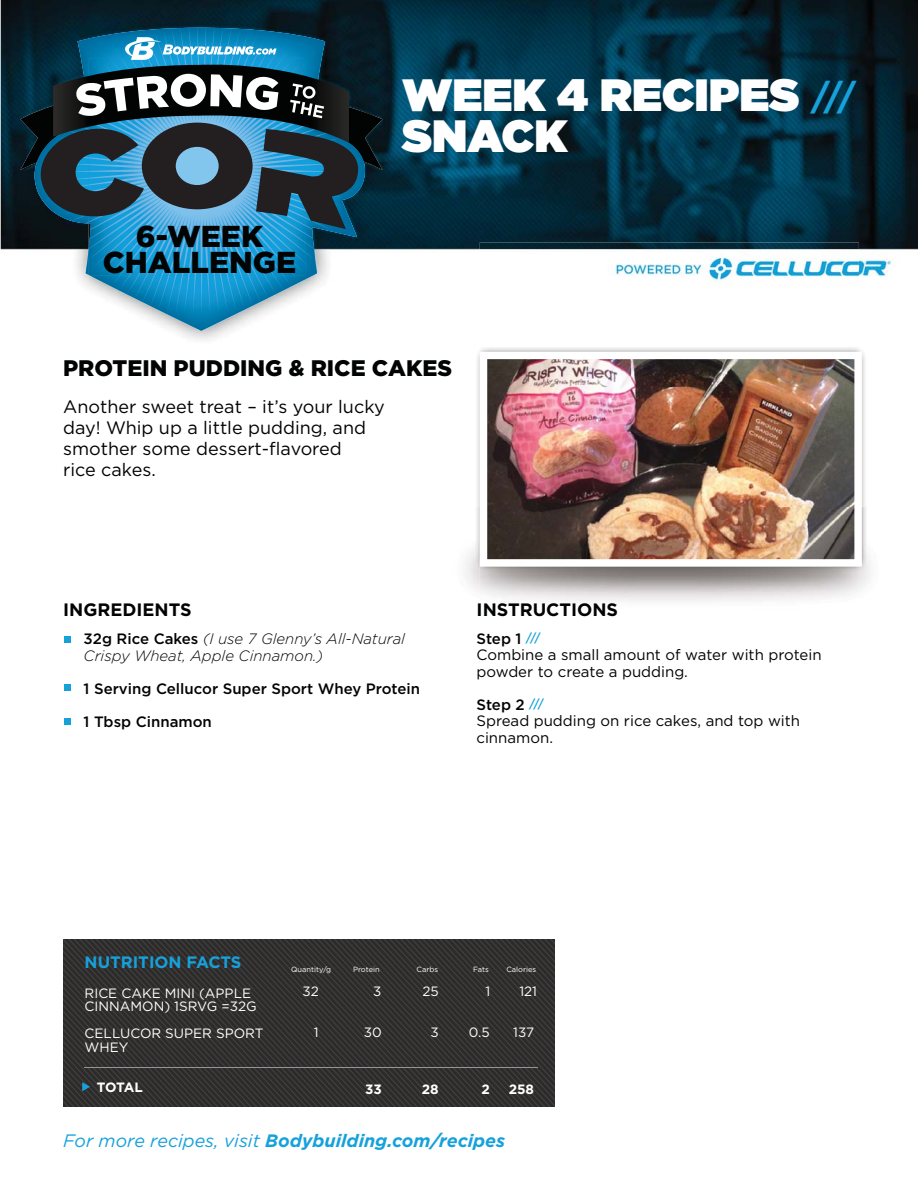
<style>
.page{position:relative;width:918px;height:1188px;background:#fff}
.page>*{position:absolute;margin:0;border:0;box-sizing:border-box;transform-origin:0 0}
.t1{font:900 45.3px/40.7px "Gotham";color:#fff}
.t2{font:900 30.15px/26.2px "Gotham";color:#020303;text-align:center}
.t3{font:900 22.5px "Gotham";color:#020303}
.t4{font:18px/21px "Gotham";color:#020303}
.t5{font:italic 700 18px "Gotham";color:#16a1db}
.t6{font:700 18px "Gotham";color:#020303}
.t7{font:700 16.5px "Gotham";color:#16a1db}
.t8{font:15px/16.5px "Gotham";color:#020303}
.t9{font:italic 300 15px/16.5px "Gotham";color:#020303}
.t10{font:500 15px "Gotham";color:#020303}
.t11{font:13.5px/13.5px "Gotham";color:#fff}
.t12{font:700 13.5px "Gotham";color:#fff}
.t13{font:7.5px "Gotham";color:#fff}
.s1{font-weight:700;font-size:35.4px;color:#16a1db}
.s2{font-weight:500;font-style:normal}
.s3{font-weight:500}
.s4{font-weight:500;font-size:12px;color:#16a1db}
.s5{font-weight:400}
</style>
<div class="page">
<img style="left:1px;top:0;width:917px;height:725px">
<img style="left:424px;top:507px;width:487px;height:123px">
<img style="left:429px;top:301px;width:51px;height:206px">
<img style="left:859px;top:301px;width:53px;height:211px">
<img style="left:911px;top:512px;width:1px;height:105px">
<img style="left:429px;top:507px;width:482px;height:110px">
<img style="left:480px;top:242px;width:379px;height:59px">
<img style="left:480px;top:301px;width:379px;height:424px">
<img style="left:480px;top:352px;width:382px;height:215px">
<div style="left:65px;top:684px;width:6px;height:7px;background:#16a1db"></div>
<svg style="left:65px;top:719px;width:6px;height:6px"></svg>
<svg style="left:65px;top:637px;width:6px;height:6px"></svg>
<img style="left:35px;top:28px;width:330px;height:303px">
<img style="left:56px;top:32px;width:292px;height:284px">
<img style="left:89px;top:229px;width:217px;height:46px">
<svg style="left:20px;top:37px;width:363px;height:192px;background:#2d5366"></svg>
<svg style="left:63px;top:939px;width:492px;height:168px;background:#323030"></svg>
<hr style="left:85px;top:1067px;width:453px;height:1px;background:#939598">
<svg style="left:82px;top:1082px;width:8px;height:9px"></svg>
<h2 class="t2" style="left:103px;top:226px;width:195px">6-WEEK<br>CHALLENGE</h2>
<h1 class="t1" style="left:402px;top:79px;width:455px">WEEK 4 RECIPES <span class="s1">///<br></span>SNACK</h1>
<h3 class="t3" style="left:63px;top:360px;width:391px">PROTEIN PUDDING &amp; RICE CAKES</h3>
<p class="t4" style="left:63px;top:397px;width:323px">Another sweet treat – it’s your lucky day! Whip up a little pudding, and smother some dessert-flavored<br>rice cakes.</p>
<p class="t6" style="left:63px;top:604px;width:130px">INGREDIENTS</p>
<p class="t9" style="left:84px;top:632px;width:323px"><span class="s2">32g Rice Cakes</span> (I use 7 Glenny’s All-Natural<br>Crispy Wheat, Apple Cinnamon.)</p>
<p class="t10" style="left:84px;top:680px;width:338px">1 Serving Cellucor Super Sport Whey Protein</p>
<p class="t10" style="left:84px;top:713px;width:130px">1 Tbsp Cinnamon</p>
<p class="t6" style="left:477px;top:604px;width:143px">INSTRUCTIONS</p>
<p class="t8" style="left:476px;top:631px;width:347px"><span class="s3">Step 1</span> <span class="s4">///<br></span>Combine a small amount of water with protein powder to create a pudding.</p>
<p class="t8" style="left:476px;top:697px;width:325px"><span class="s3">Step 2</span> <span class="s4">///<br></span>Spread pudding on rice cakes, and top with cinnamon.</p>
<p class="t7" style="left:85px;top:956px;width:158px">NUTRITION FACTS</p>
<p class="t11" style="left:85px;top:987px;width:174px">RICE CAKE MINI (APPLE<br>CINNAMON) 1SRVG =32G</p>
<p class="t11" style="left:85px;top:1028px;width:180px">CELLUCOR SUPER SPORT<br>WHEY</p>
<p class="t12" style="left:97px;top:1083px;width:47px">TOTAL</p>
<p class="t13" style="left:291px;top:966px;width:42px">Quantity/g</p>
<p class="t13" style="left:353px;top:966px;width:28px">Protein</p>
<p class="t13" style="left:417px;top:966px;width:23px">Carbs</p>
<p class="t13" style="left:473px;top:966px;width:17px">Fats</p>
<p class="t13" style="left:506px;top:966px;width:31px">Calories</p>
<p class="t11" style="left:302px;top:986px;width:18px">32</p>
<p class="t11" style="left:373px;top:986px;width:10px">3</p>
<p class="t11" style="left:422px;top:986px;width:18px">25</p>
<p class="t11" style="left:485px;top:986px;width:6px">1</p>
<p class="t11" style="left:519px;top:986px;width:19px">121</p>
<p class="t11" style="left:314px;top:1026px;width:6px">1</p>
<p class="t11" style="left:364px;top:1026px;width:19px">30</p>
<p class="t11" style="left:430px;top:1026px;width:10px">3</p>
<p class="t11" style="left:469px;top:1026px;width:22px">0.5</p>
<p class="t11" style="left:513px;top:1026px;width:22px">137</p>
<p class="t12" style="left:365px;top:1084px;width:18px">33</p>
<p class="t12" style="left:422px;top:1084px;width:18px">28</p>
<p class="t12" style="left:481px;top:1084px;width:10px">2</p>
<p class="t12" style="left:509px;top:1084px;width:27px">258</p>
<p class="t5" style="left:63px;top:1133px;width:444px"><span class="s5">For more recipes, visit</span> Bodybuilding.com/recipes</p>
</div>
